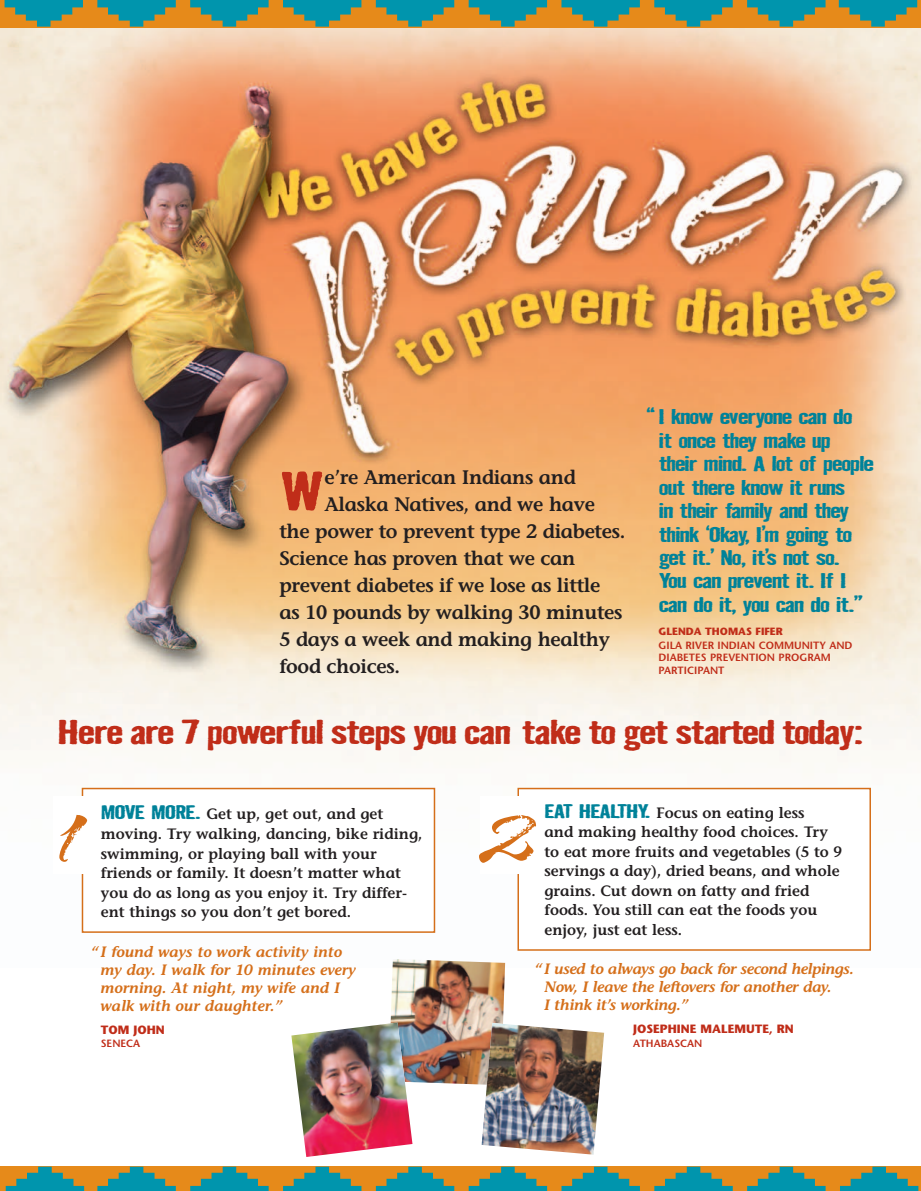
<style>
.page{position:relative;width:921px;height:1191px;background:#fff}
.page>*{position:absolute;margin:0;border:0;box-sizing:border-box;transform-origin:0 0}
.t1{font:108px "Arid ITC";color:#d56f1a}
.t2{font:700 50.85px "Badhouse";color:#c02d19;scale:1.4 1}
.t3{font:700 31.5px "Badhouse";letter-spacing:-.065em;color:#c02d19;scale:1.4 1}
.t4{font:600 19.5px "Stone Informal";letter-spacing:-.015em;color:#231f20}
.t5{font:700 19.5px/23.4px "Badhouse";letter-spacing:-.065em;color:#008299;scale:1.4 1}
.t6{font:600 15px/19.5px "Stone Informal";color:#231f20}
.t7{font:italic 600 15px/18px "Stone Informal";color:#d56f1a}
.t8{font:italic 600 15px/18px "Stone Informal";letter-spacing:-.02em;color:#d56f1a}
.t9{font:700 12px "Stone Sans";color:#c02d19}
.t10{font:600 10.5px/12.6px "Stone Sans";color:#c02d19}
.t11{font:700 10.5px "Stone Sans";color:#c02d19}
.s1{font-family:"Badhouse";font-weight:700;font-size:18px;color:#008299}
</style>
<div class="page">
<svg style="left:0;top:1190px;width:84px;height:1px"></svg>
<svg style="left:839px;top:1166px;width:82px;height:25px"></svg>
<img style="left:0;top:0;width:920px;height:1190px">
<h2 class="t2" style="left:279px;top:468px;width:34px">W</h2>
<h3 class="t4" style="left:324px;top:469px;width:253px">e’re American Indians and</h3>
<h3 class="t4" style="left:324px;top:496px;width:272px">Alaska Natives, and we have</h3>
<h3 class="t4" style="left:279px;top:523px;width:347px">the power to prevent type 2 diabetes.</h3>
<h3 class="t4" style="left:279px;top:550px;width:297px">Science has proven that we can</h3>
<h3 class="t4" style="left:279px;top:577px;width:322px">prevent diabetes if we lose as little</h3>
<h3 class="t4" style="left:279px;top:604px;width:344px">as 10 pounds by walking 30 minutes</h3>
<h3 class="t4" style="left:279px;top:631px;width:332px">5 days a week and making healthy</h3>
<h3 class="t4" style="left:279px;top:658px;width:122px">food choices.</h3>
<h3 class="t5" style="left:658px;top:407px;width:156px;text-indent:-12px">“ I know everyone can do<br>it once they make up their mind. A lot of people out there know it runs<br>in their family and they think ‘Okay, I’m going to get it.’ No, it’s not so.<br>You can prevent it. If I can do it, you can do it.”</h3>
<p class="t11" style="left:658px;top:627px;width:126px">GLENDA THOMAS FIFER</p>
<p class="t10" style="left:658px;top:640px;width:195px">GILA RIVER INDIAN COMMUNITY AND<br>DIABETES PREVENTION PROGRAM<br>PARTICIPANT</p>
<h3 class="t3" style="left:57px;top:717px;width:577px">Here are 7 powerful steps you can take to get started today:</h3>
<h1 class="t1" style="left:54px;top:760px;width:33px">1</h1>
<p class="t6" style="left:101px;top:806px;width:323px"><span class="s1">MOVE MORE.</span> Get up, get out, and get moving. Try walking, dancing, bike riding, swimming, or playing ball with your friends or family. It doesn’t matter what you do as long as you enjoy it. Try differ&shy;ent things so you don’t get bored.</p>
<p class="t7" style="left:101px;top:944px;width:257px;text-indent:-9px">“I found ways to work activity into my day. I walk for 10 minutes every morning. At night, my wife and I walk with our daughter.”</p>
<p class="t9" style="left:101px;top:1024px;width:66px">TOM JOHN</p>
<p class="t10" style="left:101px;top:1038px;width:41px">SENECA</p>
<p class="t6" style="left:544px;top:804px;width:299px"><span class="s1">EAT HEALTHY.</span> Focus on eating less<br>and making healthy food choices. Try to eat more fruits and vegetables (5 to 9 servings a day), dried beans, and whole grains. Cut down on fatty and fried foods. You still can eat the foods you enjoy, just eat less.</p>
<p class="t8" style="left:544px;top:961px;width:311px;text-indent:-10px">“ I used to always go back for second helpings.<br>Now, I leave the leftovers for another day.<br>I think it’s working.”</p>
<p class="t9" style="left:633px;top:1024px;width:162px">JOSEPHINE MALEMUTE, RN</p>
<p class="t10" style="left:633px;top:1037px;width:71px">ATHABASCAN</p>
<h1 class="t1" style="left:482px;top:760px;width:58px">2</h1>
</div>
